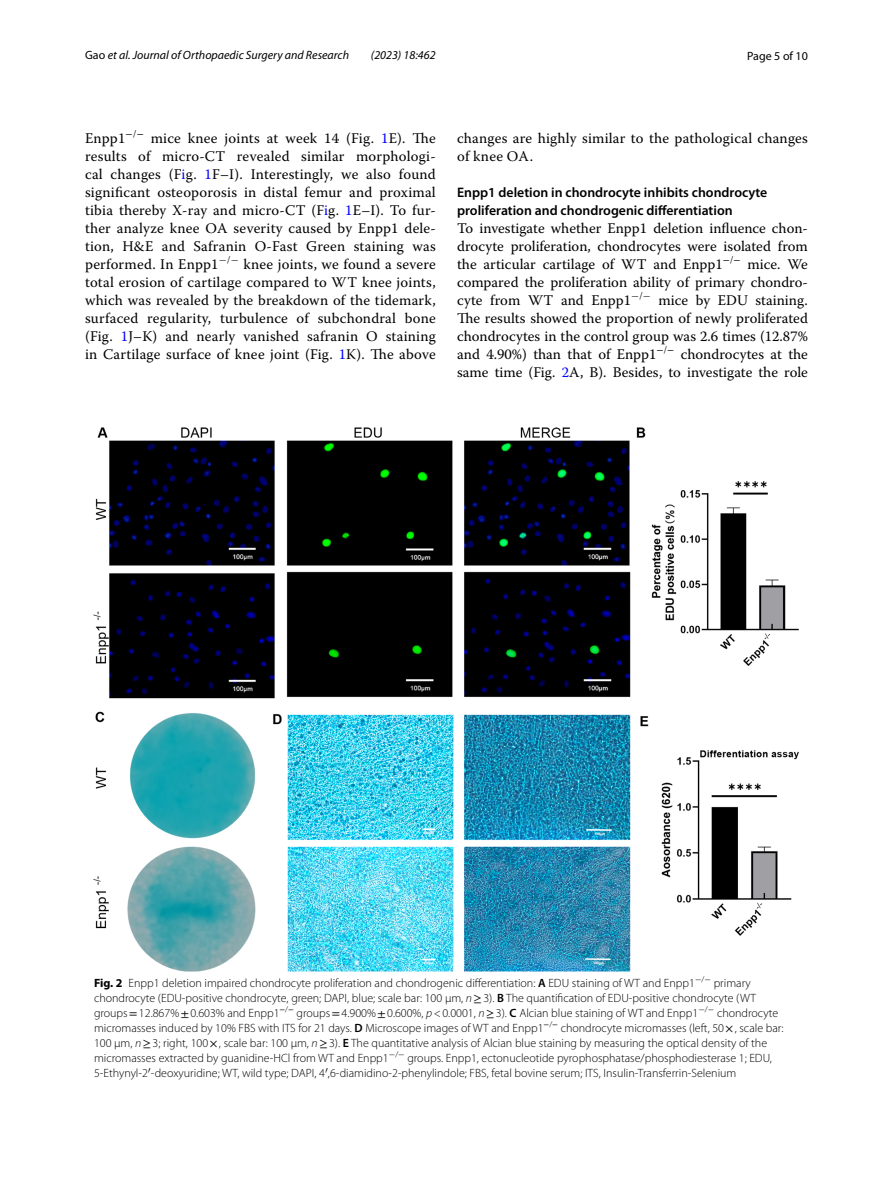
<style>
.page{position:relative;width:893px;height:1187px;background:#fff}
.page>*{position:absolute;margin:0;border:0;box-sizing:border-box;transform-origin:0 0}
.t1{font:14.7px/18px "Warnock Pro";letter-spacing:.015em;color:#000;text-align:justify}
.t2{font:600 13.8px/18px "Myriad Pro";color:#000}
.t3{font:300 12px/15px "Myriad Pro";color:#000}
.t4{font:italic 12px "Myriad Pro";color:#000}
.t5{font:12px "Myriad Pro";color:#000}
.s1{font-style:normal}
.s2{color:#00f}
.s3{font-weight:700}
.s4{font-weight:600}
.s5{font-style:italic}
.s6{font-family:"STIX";font-weight:400}
</style>
<div class="page">
<img style="left:94px;top:427px;width:705px;height:544px">
<p class="t4" style="left:85px;top:48px;width:266px"><span class="s1">Gao</span> et al. Journal of Orthopaedic Surgery and Research</p>
<p class="t4" style="left:371px;top:48px;width:66px">(2023) 18:462</p>
<p class="t5" style="left:747px;top:48px;width:62px">Page 5 of 10</p>
<p class="t1" style="left:85px;top:129px;width:352px">Enpp1<sup>−</sup><sup>/</sup><sup>−</sup> mice knee joints at week 14 (Fig. <span class="s2">1</span>E). The results of micro-CT revealed similar morphologi&shy;cal changes (F<span class="s2">i</span>g. <span class="s2">1</span>F–I). Interestingly, we also found significant osteoporosis in distal femur and proximal tibia thereby X-ray and micro-CT (F<span class="s2">i</span>g. <span class="s2">1</span>E–I). To fur&shy;ther analyze knee OA severity caused by Enpp1 dele&shy;tion, H&amp;E and Safranin O-Fast Green staining was performed. In Enpp1<sup>−</sup><sup>/</sup><sup>−</sup> knee joints, we found a severe total erosion of cartilage compared to WT knee joints, which was revealed by the breakdown of the tidemark, surfaced regularity, turbulence of subchondral bone (Fig. <span class="s2">1</span>J–K) and nearly vanished safranin O staining in Cartilage surface of knee joint (Fig. <span class="s2">1</span>K). The above</p>
<p class="t1" style="left:457px;top:128px;width:352px">changes are highly similar to the pathological changes of knee OA.</p>
<p class="t2" style="left:457px;top:183px;width:312px">Enpp1 deletion in chondrocyte inhibits chondrocyte proliferation and chondrogenic differentiation</p>
<p class="t1" style="left:457px;top:218px;width:352px">To investigate whether Enpp1 deletion influence chon&shy;drocyte proliferation, chondrocytes were isolated from the articular cartilage of WT and Enpp1<sup>−</sup><sup>/</sup><sup>−</sup> mice. We compared the proliferation ability of primary chondro&shy;cyte from WT and Enpp1<sup>−</sup><sup>/</sup><sup>−</sup> mice by EDU staining.<br>The results showed the proportion of newly proliferated chondrocytes in the control group was 2.6 times (12.87% and 4.90%) than that of Enpp1<sup>−</sup><sup>/</sup><sup>−</sup> chondrocytes at the same time (Fig. <span class="s2">2</span>A, B). Besides, to investigate the role</p>
<p class="t3" style="left:94px;top:975px;width:691px"><span class="s3">Fig. 2</span> Enpp1 deletion impaired chondrocyte proliferation and chondrogenic differentiation: <span class="s4">A</span> EDU staining of WT and Enpp1<sup>−</sup><sup>/</sup><sup>−</sup> primary chondrocyte (EDU-positive chondrocyte, green; DAPI, blue; scale bar: 100 µm, <span class="s5">n</span><span class="s6">≥</span>3). <span class="s4">B</span> The quantification of EDU-positive chondrocyte (WT groups<span class="s6">=</span>12.867%<span class="s6">±</span>0.603% and Enpp1<sup>−</sup><sup>/</sup><sup>−</sup> groups<span class="s6">=</span>4.900%<span class="s6">±</span>0.600%, <span class="s5">p</span>&lt;0.0001, <span class="s5">n</span><span class="s6">≥</span>3). <span class="s4">C</span> Alcian blue staining of WT and Enpp1<sup>−</sup><sup>/</sup><sup>−</sup> chondrocyte micromasses induced by 10% FBS with ITS for 21 days. <span class="s4">D</span> Microscope images of WT and Enpp1<sup>−</sup><sup>/</sup><sup>−</sup> chondrocyte micromasses (left, 50<span class="s6">×</span>, scale bar:<br>100 µm, <span class="s5">n</span><span class="s6">≥</span>3; right, 100<span class="s6">×</span>, scale bar: 100 µm, <span class="s5">n</span><span class="s6">≥</span>3). <span class="s4">E</span> The quantitative analysis of Alcian blue staining by measuring the optical density of the micromasses extracted by guanidine-HCl from WT and Enpp1<sup>−</sup><sup>/</sup><sup>−</sup> groups. Enpp1, ectonucleotide pyrophosphatase/phosphodiesterase 1; EDU, 5-Ethynyl-2 -deoxyuridine; WT, wild type; DAPI, 4 ,6-diamidino-2-phenylindole; FBS, fetal bovine serum; ITS, Insulin-Transferrin-Selenium</p>
</div>
